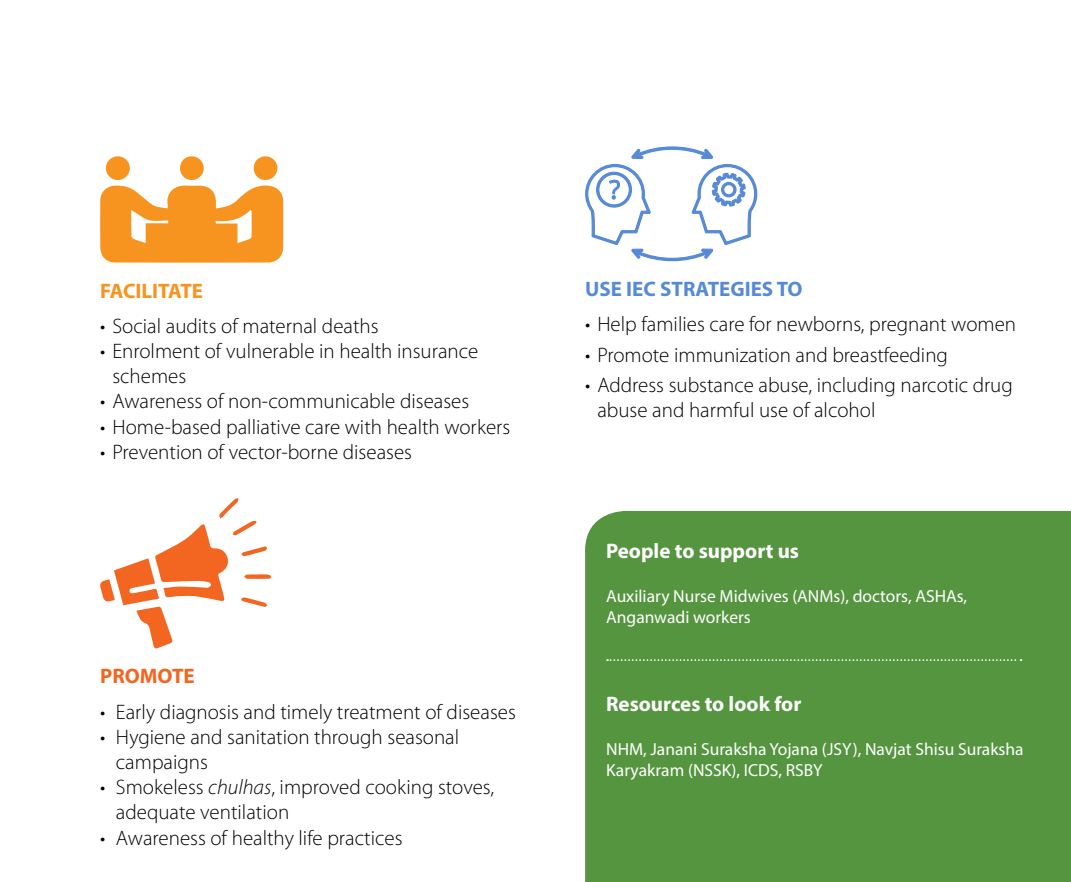
<style>
.page{position:relative;width:1071px;height:882px;background:#fff}
.page>*{position:absolute;margin:0;border:0;box-sizing:border-box;transform-origin:0 0}
.t1{font:300 21px/25.2px "Myriad Pro";color:#000}
.t2{font:700 21px "Myriad Pro";color:#fff}
.t3{font:700 21px "Myriad Pro";color:#578ad6}
.t4{font:700 21px "Myriad Pro";color:#f7941f}
.t5{font:700 21px "Myriad Pro";color:#f26621}
.t6{font:17.5px/21px "Myriad Pro";color:#fff}
.s1{font-style:italic}
</style>
<div class="page">
<div style="left:585px;top:511px;width:486px;height:371px;background:#569540"></div>
<svg style="left:607px;top:659px;width:415px;height:2px"></svg>
<svg style="left:585px;top:146px;width:173px;height:116px"></svg>
<div style="left:106px;top:156px;width:24px;height:24px;background:#f7941f;border-radius:50%"></div>
<div style="left:180px;top:156px;width:24px;height:24px;background:#f7941f;border-radius:50%"></div>
<div style="left:254px;top:156px;width:23px;height:24px;background:#f7941f;border-radius:50%"></div>
<svg style="left:100px;top:185px;width:183px;height:78px"></svg>
<svg style="left:100px;top:498px;width:171px;height:151px"></svg>
<p class="t4" style="left:100px;top:277px;width:104px">FACILITATE</p>
<p class="t1" style="left:100px;top:313px;width:280px">• Social audits of maternal deaths</p>
<p class="t1" style="left:112px;top:338px;width:367px;text-indent:-12px">• Enrolment of vulnerable in health insurance schemes</p>
<p class="t1" style="left:100px;top:389px;width:371px">• Awareness of non-communicable diseases</p>
<p class="t1" style="left:100px;top:414px;width:412px">• Home-based palliative care with health workers</p>
<p class="t1" style="left:100px;top:439px;width:313px">• Prevention of vector-borne diseases</p>
<p class="t5" style="left:100px;top:663px;width:96px">PROMOTE</p>
<p class="t1" style="left:100px;top:699px;width:417px">• Early diagnosis and timely treatment of diseases</p>
<p class="t1" style="left:116px;top:724px;width:345px;text-indent:-16px">• Hygiene and sanitation through seasonal campaigns</p>
<p class="t1" style="left:116px;top:774px;width:380px;text-indent:-16px">• Smokeless <span class="s1">chulhas</span>, improved cooking stoves, adequate ventilation</p>
<p class="t1" style="left:100px;top:825px;width:304px">• Awareness of healthy life practices</p>
<p class="t3" style="left:585px;top:276px;width:219px">USE IEC STRATEGIES TO</p>
<p class="t1" style="left:585px;top:312px;width:433px">• Help families care for newborns, pregnant women</p>
<p class="t1" style="left:585px;top:342px;width:364px">• Promote immunization and breastfeeding</p>
<p class="t1" style="left:597px;top:372px;width:417px;text-indent:-12px">• Address substance abuse, including narcotic drug abuse and harmful use of alcohol</p>
<p class="t2" style="left:606px;top:537px;width:194px">People to support us</p>
<p class="t6" style="left:606px;top:586px;width:362px">Auxiliary Nurse Midwives (ANMs), doctors, ASHAs,<br>Anganwadi workers</p>
<p class="t2" style="left:606px;top:691px;width:197px">Resources to look for</p>
<p class="t6" style="left:606px;top:739px;width:419px">NHM, Janani Suraksha Yojana (JSY), Navjat Shisu Suraksha<br>Karyakram (NSSK), ICDS, RSBY</p>
</div>
